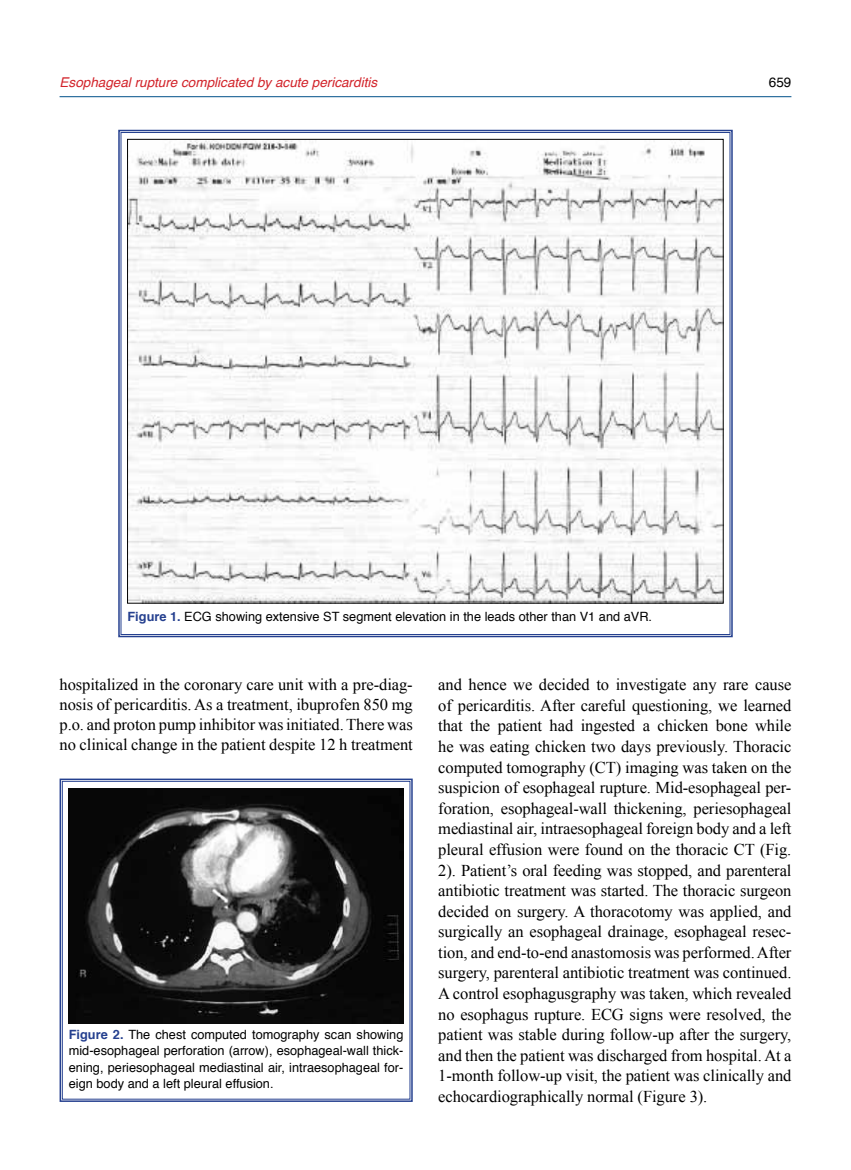
<style>
.page{position:relative;width:851px;height:1170px;background:#fff}
.page>*{position:absolute;margin:0;border:0;box-sizing:border-box;transform-origin:0 0}
.t1{font:16.5px/20.5px "Times New Roman";letter-spacing:-.005em;color:#000;text-align:justify}
.t2{font:italic 13.5px "Helvetica";color:#d2232a}
.t3{font:13.5px "Helvetica";color:#000}
.t4{font:12.75px/16.5px "Helvetica";color:#000;text-align:justify}
.s1{font-weight:700;color:#25408f}
</style>
<div class="page">
<hr style="left:60px;top:96px;width:731px;height:1px;background:#00508a">
<svg style="left:118px;top:129px;width:615px;height:509px"></svg>
<svg style="left:59px;top:778px;width:354px;height:324px"></svg>
<div style="left:62px;top:781px;width:348px;height:318px;border:1px solid #25408f"></div>
<p class="t2" style="left:60px;top:71px;width:319px">Esophageal rupture complicated by acute pericarditis</p>
<p class="t3" style="left:768px;top:73px;width:24px">659</p>
<p class="t4" style="left:127px;top:608px;width:526px"><span class="s1">Figure 1.</span> ECG showing extensive ST segment elevation in the leads other than V1 and aVR.</p>
<p class="t1" style="left:60px;top:674px;width:355px;line-height:19.8px">hospitalized in the coronary care unit with a pre-diag&shy;nosis of pericarditis. As a treatment, ibuprofen 850 mg p.o. and proton pump inhibitor was initiated. There was no clinical change in the patient despite 12 h treatment</p>
<p class="t1" style="left:438px;top:674px;width:355px">and hence we decided to investigate any rare cause of pericarditis. After careful questioning, we learned that the patient had ingested a chicken bone while he was eating chicken two days previously. Thoracic computed tomography (CT) imaging was taken on the suspicion of esophageal rupture. Mid-esophageal per&shy;foration, esophageal-wall thickening, periesophageal mediastinal air, intraesophageal foreign body and a left pleural effusion were found on the thoracic CT (Fig.<br>2). Patient’s oral feeding was stopped, and parenteral antibiotic treatment was started. The thoracic surgeon decided on surgery. A thoracotomy was applied, and surgically an esophageal drainage, esophageal resec&shy;tion, and end-to-end anastomosis was performed. After surgery, parenteral antibiotic treatment was continued.<br>A control esophagusgraphy was taken, which revealed no esophagus rupture. ECG signs were resolved, the patient was stable during follow-up after the surgery, and then the patient was discharged from hospital. At a 1-month follow-up visit, the patient was clinically and echocardiographically normal (Figure 3).</p>
<p class="t4" style="left:69px;top:1026px;width:336px"><span class="s1">Figure 2.</span> The chest computed tomography scan showing mid-esophageal perforation (arrow), esophageal-wall thick&shy;ening, periesophageal mediastinal air, intraesophageal for&shy;eign body and a left pleural effusion.</p>
</div>
